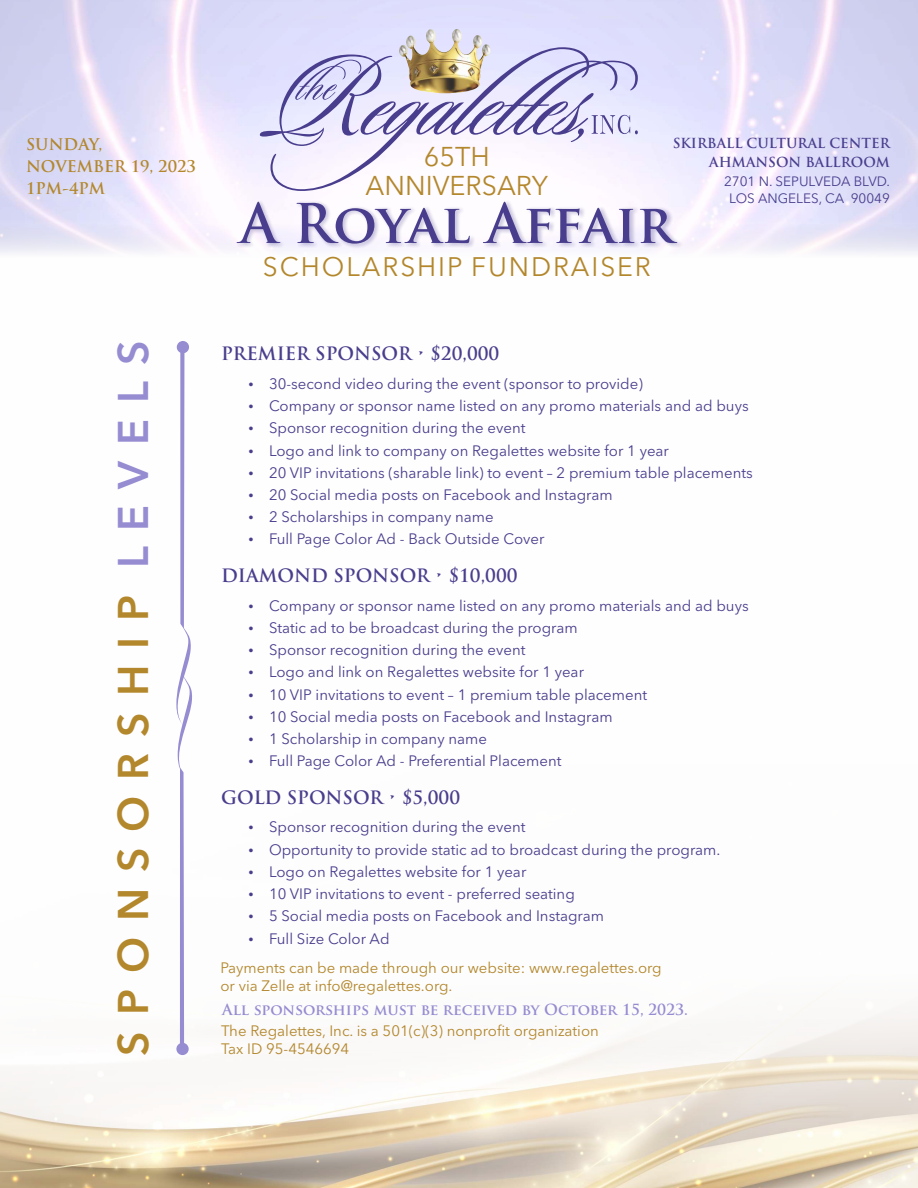
<style>
.page{position:relative;width:918px;height:1188px;background:#fff}
.page>*{position:absolute;margin:0;border:0;box-sizing:border-box;transform-origin:0 0}
.t1{font:700 53.25px "Trajan Pro";color:#493e8d}
.t2{font:600 42.6px "Avenir Next LT Pro";letter-spacing:.375em;color:#b3872c}
.t3{font:27px/29.7px "Avenir Next LT Pro";color:#b3872c;text-align:center}
.t4{font:26.55px "Avenir Next LT Pro";letter-spacing:.07em;color:#b3872c}
.t5{font:700 18px "Trajan Pro";color:#493e8d}
.t6{font:700 15.75px/22px "Trajan Pro";color:#b3872c}
.t7{font:15px/22.2px "Avenir Next LT Pro";color:#493e8d}
.t8{font:15px/17.9px "Avenir Next LT Pro";color:#b3872c}
.t9{font:700 15px "Trajan Pro";color:#958cd1}
.t10{font:700 13.5px/18.9px "Trajan Pro";color:#493e8d;text-align:right}
.t11{font:13.5px/17.5px "Avenir Next LT Pro";color:#493e8d;text-align:center}
.s1{color:#958cd1}
</style>
<div class="page">
<svg style="left:0;top:991px;width:918px;height:197px"></svg>
<svg style="left:0;top:0;width:918px;height:254px"></svg>
<div style="left:232px;top:197px;width:454px;height:55px;background:#493e8d;opacity:.29"></div>
<svg style="left:260px;top:47px;width:378px;height:144px"></svg>
<img style="left:399px;top:29px;width:55px;height:31px">
<svg style="left:174px;top:341px;width:18px;height:714px"></svg>
<p class="t6" style="left:26px;top:135px;width:171px">SUNDAY,<br>NOVEMBER 19, 2023<br>1PM-4PM</p>
<p class="t10" style="left:673px;top:136px;width:219px">SKIRBALL CULTURAL CENTER<br>AHMANSON BALLROOM</p>
<p class="t11" style="left:724px;top:173px;width:167px">2701 N. SEPULVEDA BLVD.<br>LOS ANGELES, CA 90049</p>
<h3 class="t3" style="left:366px;top:144px;width:184px">65TH<br>ANNIVERSARY</h3>
<h1 class="t1" style="left:240px;top:203px;width:435px">A Royal Affair</h1>
<h3 class="t4" style="left:263px;top:256px;width:389px">SCHOLARSHIP FUNDRAISER</h3>
<h2 class="t2" style="left:116px;top:1056px;width:717px;rotate:-90deg">SPONSORSHIP <span class="s1">LEVELS</span></h2>
<p class="t5" style="left:221px;top:346px;width:280px">PREMIER SPONSOR • $20,000</p>
<p class="t7" style="left:269px;top:374px;width:481px">30-second video during the event (sponsor to provide)<br>Company or sponsor name listed on any promo materials and ad buys</p>
<p class="t7" style="left:269px;top:418px;width:258px">Sponsor recognition during the event</p>
<p class="t7" style="left:269px;top:441px;width:401px">Logo and link to company on Regalettes website for 1 year</p>
<p class="t7" style="left:269px;top:463px;width:485px">20 VIP invitations (sharable link) to event – 2 premium table placements<br>20 Social media posts on Facebook and Instagram</p>
<p class="t7" style="left:269px;top:507px;width:226px">2 Scholarships in company name</p>
<p class="t7" style="left:269px;top:530px;width:277px">Full Page Color Ad - Back Outside Cover</p>
<p class="t5" style="left:221px;top:568px;width:298px">DIAMOND SPONSOR • $10,000</p>
<p class="t7" style="left:269px;top:596px;width:481px">Company or sponsor name listed on any promo materials and ad buys</p>
<p class="t7" style="left:269px;top:640px;width:258px">Sponsor recognition during the event</p>
<p class="t7" style="left:269px;top:618px;width:310px">Static ad to be broadcast during the program</p>
<p class="t7" style="left:269px;top:662px;width:317px">Logo and link on Regalettes website for 1 year</p>
<p class="t7" style="left:269px;top:707px;width:345px">10 Social media posts on Facebook and Instagram</p>
<p class="t7" style="left:269px;top:685px;width:380px">10 VIP invitations to event – 1 premium table placement</p>
<p class="t7" style="left:269px;top:729px;width:219px">1 Scholarship in company name</p>
<p class="t7" style="left:269px;top:751px;width:294px">Full Page Color Ad - Preferential Placement</p>
<p class="t5" style="left:221px;top:790px;width:240px">GOLD SPONSOR • $5,000</p>
<p class="t7" style="left:269px;top:818px;width:258px">Sponsor recognition during the event</p>
<p class="t7" style="left:269px;top:840px;width:453px">Opportunity to provide static ad to broadcast during the program.</p>
<p class="t7" style="left:269px;top:862px;width:259px">Logo on Regalettes website for 1 year</p>
<p class="t7" style="left:269px;top:906px;width:337px">5 Social media posts on Facebook and Instagram</p>
<p class="t7" style="left:269px;top:884px;width:307px">10 VIP invitations to event - preferred seating</p>
<p class="t7" style="left:269px;top:929px;width:122px">Full Size Color Ad</p>
<p class="t8" style="left:220px;top:960px;width:443px">Payments can be made through our website: www.regalettes.org or via Zelle at info@regalettes.org.</p>
<p class="t9" style="left:222px;top:1004px;width:467px">All sponsorships must be received by October 15, 2023.</p>
<p class="t8" style="left:221px;top:1024px;width:379px">The Regalettes, Inc. is a 501(c)(3) nonprofit organization<br>Tax ID 95-4546694</p>
</div>
